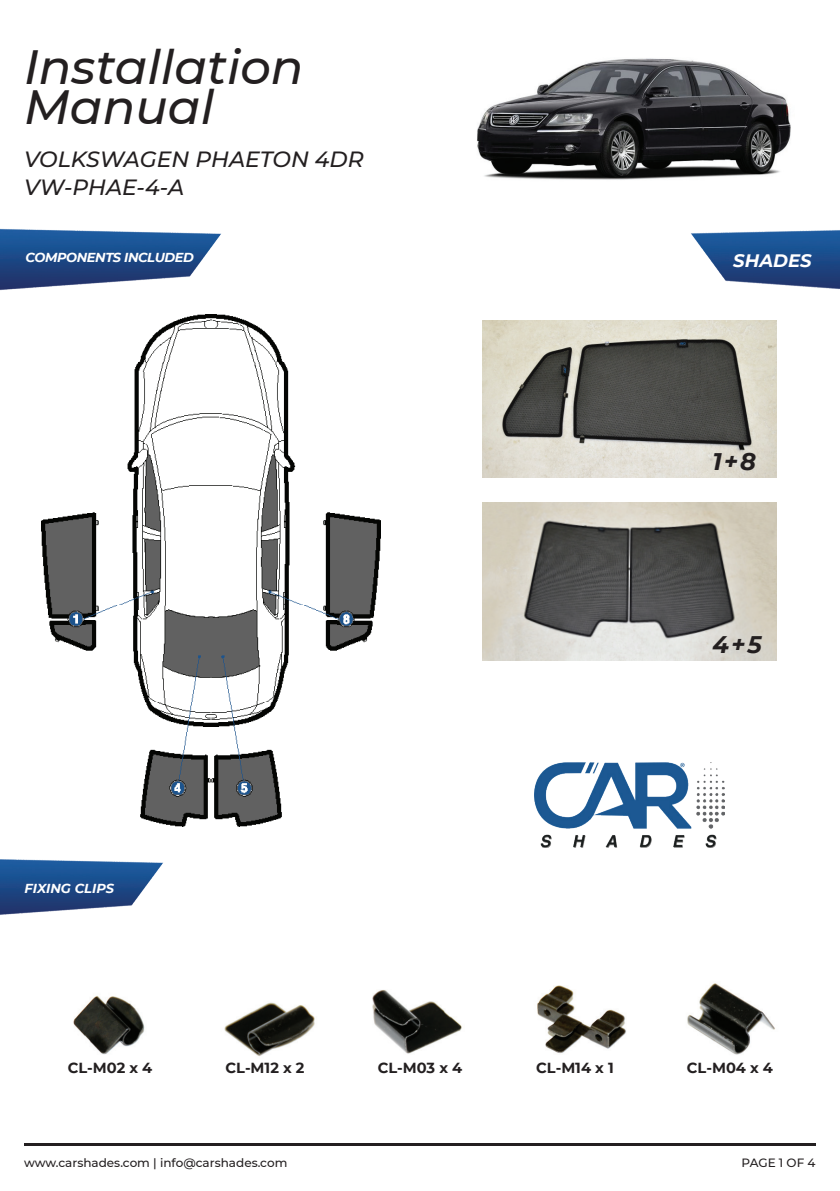
<style>
.page{position:relative;width:840px;height:1191px;background:#fff}
.page>*{position:absolute;margin:0;border:0;box-sizing:border-box;transform-origin:0 0}
.t1{font:italic 500 48px/40px "Montserrat";color:#231f20}
.t2{font:italic 700 24px "Montserrat";color:#231f20}
.t3{font:italic 500 22px/28px "Montserrat";color:#231f20}
.t4{font:italic 700 18px "Montserrat";color:#fff}
.t5{font:700 14.6px "Montserrat";color:#231f20}
.t6{font:italic 700 13px "Montserrat";letter-spacing:-.03em;color:#fff}
.t7{font:italic 700 13px "Montserrat";color:#fff}
.t8{font:500 12px "Montserrat";color:#231f20}
</style>
<div class="page">
<img style="left:477px;top:58px;width:314px;height:122px">
<img style="left:0;top:228px;width:221px;height:63px">
<img style="left:691px;top:230px;width:148px;height:60px">
<img style="left:0;top:859px;width:163px;height:56px">
<img style="left:41px;top:314px;width:339px;height:512px">
<img style="left:534px;top:763px;width:190px;height:84px">
<img style="left:482px;top:320px;width:293px;height:157px">
<img style="left:482px;top:502px;width:293px;height:158px">
<hr style="left:24px;top:1143px;width:791px;height:2px;background:#231f20">
<img style="left:73px;top:996px;width:72px;height:59px">
<img style="left:224px;top:1002px;width:91px;height:54px">
<img style="left:372px;top:990px;width:90px;height:64px">
<img style="left:537px;top:985px;width:89px;height:69px">
<img style="left:687px;top:983px;width:88px;height:72px">
<h1 class="t1" style="left:24px;top:45px;width:281px">Installation<br>Manual</h1>
<h3 class="t3" style="left:24px;top:145px;width:341px">VOLKSWAGEN PHAETON 4DR<br>VW-PHAE-4-A</h3>
<p class="t6" style="left:25px;top:248px;width:170px">COMPONENTS INCLUDED</p>
<h3 class="t4" style="left:732px;top:247px;width:80px">SHADES</h3>
<h2 class="t2" style="left:712px;top:444px;width:45px">1 + 8</h2>
<p class="t7" style="left:25px;top:878px;width:91px">FIXING CLIPS</p>
<h2 class="t2" style="left:712px;top:626px;width:51px">4 + 5</h2>
<p class="t5" style="left:68px;top:1057px;width:86px">CL-M02 x 4</p>
<p class="t5" style="left:225px;top:1057px;width:81px">CL-M12 x 2</p>
<p class="t5" style="left:377px;top:1057px;width:86px">CL-M03 x 4</p>
<p class="t5" style="left:536px;top:1057px;width:79px">CL-M14 x 1</p>
<p class="t5" style="left:686px;top:1057px;width:88px">CL-M04 x 4</p>
<p class="t8" style="left:24px;top:1153px;width:265px">www.carshades.com | info@carshades.com</p>
<p class="t8" style="left:741px;top:1153px;width:75px">PAGE 1 OF 4</p>
</div>
